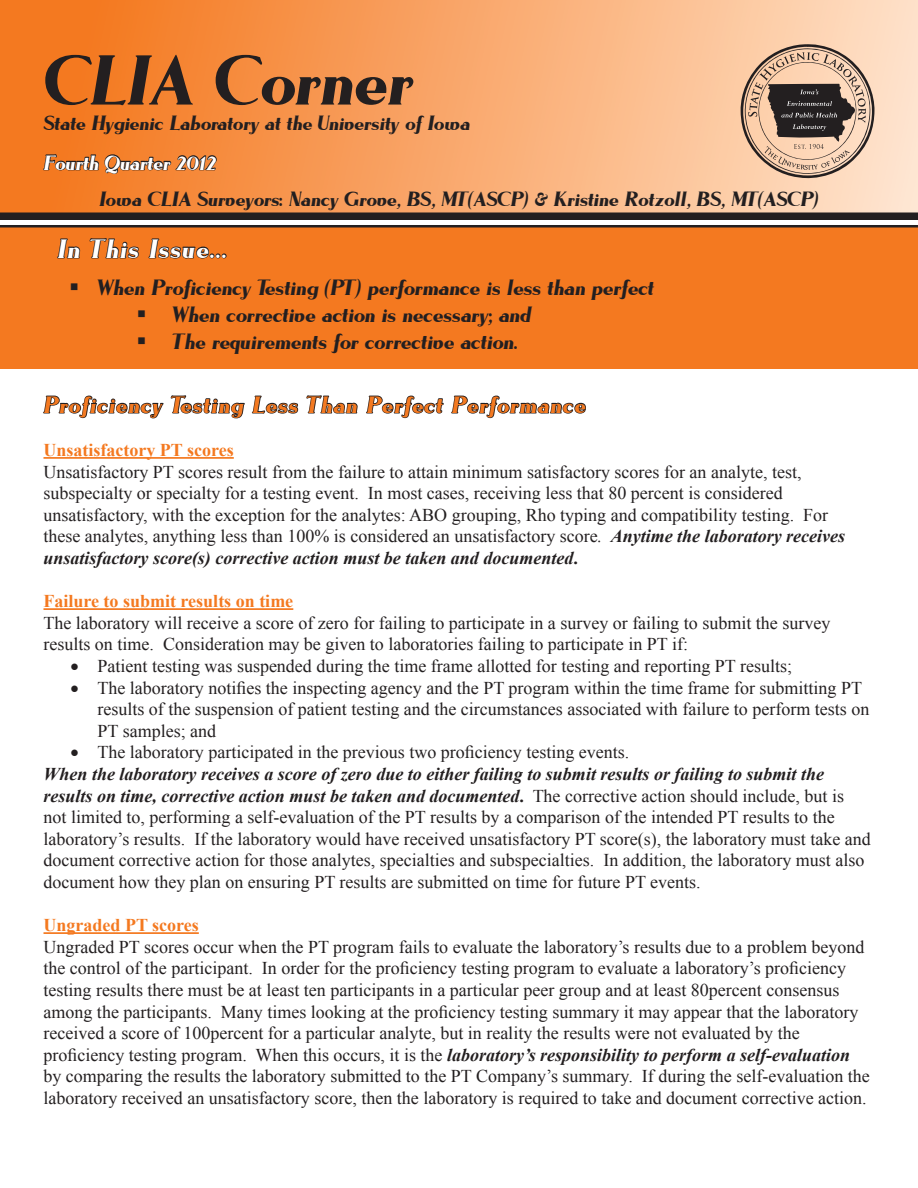
<style>
.page{position:relative;width:918px;height:1188px;background:#fff}
.page>*{position:absolute;margin:0;border:0;box-sizing:border-box;transform-origin:0 0}
.t1{font:72px "Lyndsey";color:#231f20}
.t2{font:27px "Lyndsey";letter-spacing:.05em;color:#fff}
.t3{font:24px "Lyndsey";letter-spacing:.05em;color:#f47920}
.t4{font:22.5px "Lyndsey";color:#231f20}
.t5{font:21px "Lyndsey";color:#231f20}
.t6{font:21px "Lyndsey";color:#fff}
.t7{font:18px/21.6px "Times New Roman";color:#231f20}
.t8{font:700 18px "Times New Roman";color:#f47920}
.s1{font-style:italic}
.s2{font-weight:700;font-style:italic}
.s3{font-weight:700}
</style>
<div class="page">
<div style="left:0;top:225px;width:918px;height:144px;background:#f47920"></div>
<div style="left:0;top:0;width:918px;height:213px;background:linear-gradient(to right,#f37011,#ffe2ca)"></div>
<div style="left:0;top:212px;width:918px;height:8px;background:#231f20"></div>
<hr style="left:0;top:225px;width:918px;height:3px;background:#231f20">
<svg style="left:42px;top:138px;width:176px;height:51px;background:#d8742b"></svg>
<svg style="left:56px;top:227px;width:25px;height:32px"></svg>
<svg style="left:89px;top:238px;width:50px;height:21px"></svg>
<svg style="left:147px;top:227px;width:81px;height:32px"></svg>
<svg style="left:741px;top:44px;width:133px;height:134px;background:#b59985"></svg>
<hr style="left:44px;top:457px;width:190px;height:2px;background:#f47920">
<hr style="left:44px;top:608px;width:249px;height:2px;background:#f47920">
<hr style="left:44px;top:932px;width:155px;height:2px;background:#f47920">
<svg style="left:43px;top:395px;width:256px;height:24px"></svg>
<svg style="left:306px;top:395px;width:52px;height:19px"></svg>
<svg style="left:366px;top:395px;width:78px;height:24px"></svg>
<svg style="left:451px;top:395px;width:135px;height:24px"></svg>
<h1 class="t1" style="left:44px;top:43px;width:370px">CLIA Corner</h1>
<p class="t5" style="left:44px;top:112px;width:428px">State Hygienic Laboratory at the University of Iowa</p>
<p class="t6" style="left:44px;top:152px;width:174px">Fourth Quarter 2012</p>
<p class="t5" style="left:99px;top:188px;width:721px">Iowa CLIA Surveyors: Nancy Grove, BS, MT(ASCP) &amp; Kristine Rotzoll, BS, MT(ASCP)</p>
<h2 class="t2" style="left:57px;top:235px;width:171px">In This Issue...</h2>
<p class="t4" style="left:69px;top:276px;width:586px">▪ When Proficiency Testing (PT) performance is less than perfect</p>
<p class="t4" style="left:136px;top:303px;width:396px">▪ When corrective action is necessary; and</p>
<p class="t4" style="left:136px;top:330px;width:383px">▪ The requirements for corrective action.</p>
<h3 class="t3" style="left:44px;top:392px;width:543px">Proficiency Testing Less Than Perfect Performance</h3>
<p class="t8" style="left:44px;top:437px;width:192px">Unsatisfactory PT scores</p>
<p class="t7" style="left:44px;top:460px;width:803px">Unsatisfactory PT scores result from the failure to attain minimum satisfactory scores for an analyte, test, subspecialty or specialty for a testing event. In most cases, receiving less that 80 percent is considered unsatisfactory, with the exception for the analytes: ABO grouping, Rho typing and compatibility testing. For these analytes, anything less than 100% is considered an unsatisfactory score<span class="s1">.</span> <span class="s2">Anytime the laboratory receives unsatisfactory score(s) corrective action must be taken and documented</span><span class="s3">.</span></p>
<p class="t8" style="left:44px;top:589px;width:251px">Failure to submit results on time</p>
<p class="t7" style="left:44px;top:612px;width:788px">The laboratory will receive a score of zero for failing to participate in a survey or failing to submit the survey results on time. Consideration may be given to laboratories failing to participate in PT if:</p>
<p class="t7" style="left:70px;top:655px;width:723px">• Patient testing was suspended during the time frame allotted for testing and reporting PT results;</p>
<p class="t7" style="left:98px;top:676px;width:773px;text-indent:-27px">• The laboratory notifies the inspecting agency and the PT program within the time frame for submitting PT results of the suspension of patient testing and the circumstances associated with failure to perform tests on<br>PT samples; and</p>
<p class="t7" style="left:44px;top:741px;width:829px;text-indent:27px">• The laboratory participated in the previous two proficiency testing events.<br><span class="s2">When the laboratory receives a score of zero due to either failing to submit results or failing to submit the results on time, corrective action must be taken and documented</span><span class="s3">.</span> The corrective action should include, but is not limited to, performing a self-evaluation of the PT results by a comparison of the intended PT results to the laboratory’s results. If the laboratory would have received unsatisfactory PT score(s), the laboratory must take and document corrective action for those analytes, specialties and subspecialties. In addition, the laboratory must also document how they plan on ensuring PT results are submitted on time for future PT events.</p>
<p class="t8" style="left:44px;top:913px;width:157px">Ungraded PT scores</p>
<p class="t7" style="left:43px;top:936px;width:828px">Ungraded PT scores occur when the PT program fails to evaluate the laboratory’s results due to a problem beyond the control of the participant. In order for the proficiency testing program to evaluate a laboratory’s proficiency testing results there must be at least ten participants in a particular peer group and at least 80percent consensus among the participants. Many times looking at the proficiency testing summary it may appear that the laboratory received a score of 100percent for a particular analyte, but in reality the results were not evaluated by the proficiency testing program. When this occurs, it is the <span class="s2">laboratory’s responsibility to perform a self-evaluation </span>by comparing the results the laboratory submitted to the PT Company’s summary. If during the self-evaluation the laboratory received an unsatisfactory score, then the laboratory is required to take and document corrective action.</p>
</div>
